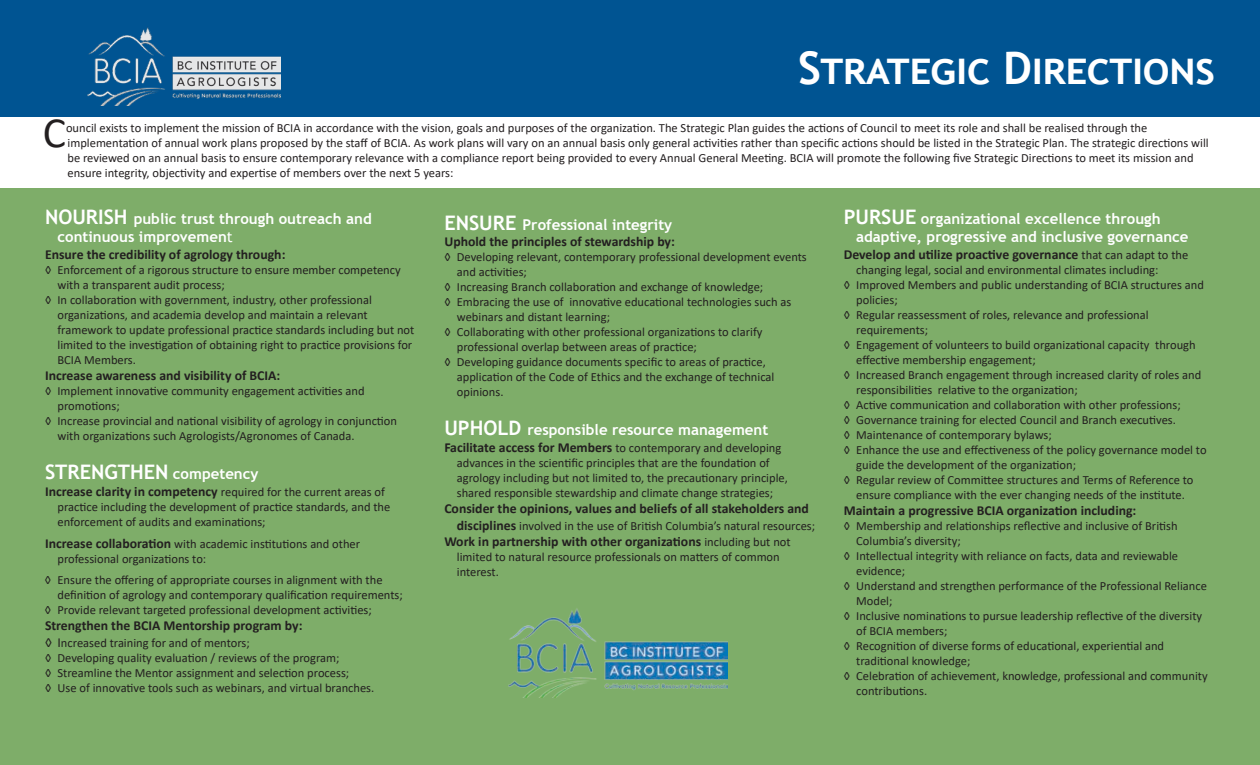
<style>
.page{position:relative;width:1260px;height:765px;background:#fff}
.page>*{position:absolute;margin:0;border:0;box-sizing:border-box;transform-origin:0 0}
.t1{font:700 45px "Trebuchet MS";color:#fff}
.t2{font:43.38px "Calibri";color:#231f20}
.t3{font:700 20px "Trebuchet MS";color:#fff}
.t4{font:700 15px/18px "Trebuchet MS";color:#fff}
.t5{font:700 13.75px "Calibri";color:#231f20}
.t6{font:12.5px/15px "Calibri";color:#231f20}
.s1{font-size:20px}
.s2{font-weight:400}
.s3{font-size:15px}
.s4{font-weight:700;font-size:13.75px}
.s5{font-size:13.75px}
.s6{font-weight:400;font-size:12.5px}
</style>
<div class="page">
<div style="left:0;top:188px;width:1260px;height:577px;background:#7ead69"></div>
<div style="left:0;top:0;width:1260px;height:116px;background:#005492"></div>
<img style="left:87px;top:27px;width:193px;height:78px">
<img style="left:509px;top:608px;width:219px;height:90px">
<h1 class="t1" style="left:798px;top:40px;width:418px">Strategic Directions</h1>
<h2 class="t2" style="left:43px;top:103px;width:25px">C</h2>
<p class="t6" style="left:66px;top:120px;width:1144px">ouncil exists to implement the mission of BCIA in accordance with the vision, goals and purposes of the organization. The Strategic Plan guides the actions of Council to meet its role and shall be realised through the implementation of annual work plans proposed by the staff of BCIA. As work plans will vary on an annual basis only general activities rather than specific actions should be listed in the Strategic Plan. The strategic directions will be reviewed on an annual basis to ensure contemporary relevance with a compliance report being provided to every Annual General Meeting. BCIA will promote the following five Strategic Directions to meet its mission and ensure integrity, objectivity and expertise of members over the next 5 years:</p>
<p class="t4" style="left:58px;top:210px;width:316px;text-indent:-13px"><span class="s1">NOURISH</span> public trust through outreach and continuous improvemen<span class="s2">t</span></p>
<p class="t5" style="left:45px;top:245px;width:242px">Ensure the credibility of agrology through:</p>
<p class="t6" style="left:45px;top:262px;width:357px">◊ Enforcement of a rigorous structure to ensure member competency</p>
<p class="t6" style="left:58px;top:277px;width:169px">with a transparent audit process;</p>
<p class="t6" style="left:45px;top:292px;width:328px">◊ In collaboration with government, industry, other professional</p>
<p class="t6" style="left:58px;top:307px;width:312px">organizations, and academia develop and maintain a relevant</p>
<p class="t6" style="left:58px;top:322px;width:358px">framework to update professional practice standards including but not</p>
<p class="t6" style="left:58px;top:337px;width:356px">limited to the investigation of obtaining right to practice provisions for</p>
<p class="t6" style="left:58px;top:352px;width:80px">BCIA Members.</p>
<p class="t5" style="left:45px;top:366px;width:237px">Increase awareness and visibility of BCIA:</p>
<p class="t6" style="left:45px;top:383px;width:321px">◊ Implement innovative community engagement activities and</p>
<p class="t6" style="left:58px;top:398px;width:64px">promotions;</p>
<p class="t6" style="left:45px;top:413px;width:354px">◊ Increase provincial and national visibility of agrology in conjunction</p>
<p class="t6" style="left:58px;top:428px;width:299px">with organizations such Agrologists/Agronomes of Canada.</p>
<h3 class="t3" style="left:45px;top:460px;width:215px">STRENGTHEN <span class="s3">competency</span></h3>
<p class="t6" style="left:57px;top:484px;width:334px;text-indent:-12px"><span class="s4">Increase clarity in competency</span> required for the current areas of practice including the development of practice standards, and the enforcement of audits and examinations;</p>
<p class="t6" style="left:57px;top:536px;width:304px;text-indent:-12px"><span class="s4">Increase collaboration</span> with academic institutions and other professional organizations to:</p>
<p class="t6" style="left:45px;top:572px;width:339px">◊ Ensure the offering of appropriate courses in alignment with the</p>
<p class="t6" style="left:57px;top:587px;width:347px">definition of agrology and contemporary qualification requirements;</p>
<p class="t6" style="left:45px;top:602px;width:328px">◊ Provide relevant targeted professional development activities;</p>
<p class="t5" style="left:45px;top:616px;width:259px">Strengthen the BCIA Mentorship program by:</p>
<p class="t6" style="left:45px;top:635px;width:331px"><span class="s5">◊ I</span>ncreased training for and of mentors;<br>◊ Developing quality evaluation / reviews of the program;<br>◊ Streamline the Mentor assignment and selection process;<br>◊ Use of innovative tools such as webinars, and virtual branches.</p>
<p class="t4" style="left:856px;top:210px;width:334px;text-indent:-13px"><span class="s1">PURSUE</span> organizational excellence through adaptive, progressive and inclusive governance</p>
<p class="t5" style="left:844px;top:245px;width:346px">Develop and utilize proactive governance <span class="s6">that can adapt to the</span></p>
<p class="t6" style="left:856px;top:262px;width:304px">changing legal, social and environmental climates including:</p>
<p class="t6" style="left:844px;top:277px;width:362px">◊ Improved Members and public understanding of BCIA structures and</p>
<p class="t6" style="left:856px;top:292px;width:43px">policies;</p>
<p class="t6" style="left:844px;top:307px;width:306px">◊ Regular reassessment of roles, relevance and professional</p>
<p class="t6" style="left:856px;top:322px;width:73px">requirements;</p>
<p class="t6" style="left:844px;top:337px;width:353px">◊ Engagement of volunteers to build organizational capacity through</p>
<p class="t6" style="left:856px;top:352px;width:181px">effective membership engagement;</p>
<p class="t6" style="left:844px;top:367px;width:359px">◊ Increased Branch engagement through increased clarity of roles and</p>
<p class="t6" style="left:856px;top:382px;width:223px">responsibilities relative to the organization;</p>
<p class="t6" style="left:844px;top:397px;width:339px">◊ Active communication and collaboration with other professions;</p>
<p class="t6" style="left:844px;top:412px;width:334px">◊ Governance training for elected Council and Branch executives.</p>
<p class="t6" style="left:844px;top:427px;width:210px">◊ Maintenance of contemporary bylaws;</p>
<p class="t6" style="left:844px;top:442px;width:364px">◊ Enhance the use and effectiveness of the policy governance model to</p>
<p class="t6" style="left:856px;top:457px;width:221px">guide the development of the organization;</p>
<p class="t6" style="left:844px;top:472px;width:351px">◊ Regular review of Committee structures and Terms of Reference to</p>
<p class="t6" style="left:856px;top:487px;width:330px">ensure compliance with the ever changing needs of the institute.</p>
<p class="t5" style="left:844px;top:501px;width:294px">Maintain a progressive BCIA organization including:</p>
<p class="t6" style="left:844px;top:518px;width:335px">◊ Membership and relationships reflective and inclusive of British</p>
<p class="t6" style="left:856px;top:533px;width:106px">Columbia’s diversity;</p>
<p class="t6" style="left:844px;top:548px;width:336px">◊ Intellectual integrity with reliance on facts, data and reviewable</p>
<p class="t6" style="left:856px;top:563px;width:50px">evidence;</p>
<p class="t6" style="left:844px;top:578px;width:365px">◊ Understand and strengthen performance of the Professional Reliance</p>
<p class="t6" style="left:856px;top:593px;width:38px">Model;</p>
<p class="t6" style="left:844px;top:608px;width:360px">◊ Inclusive nominations to pursue leadership reflective of the diversity</p>
<p class="t6" style="left:856px;top:623px;width:93px">of BCIA members;</p>
<p class="t6" style="left:844px;top:638px;width:322px">◊ Recognition of diverse forms of educational, experiential and</p>
<p class="t6" style="left:856px;top:653px;width:116px">traditional knowledge;</p>
<p class="t6" style="left:844px;top:668px;width:365px">◊ Celebration of achievement, knowledge, professional and community</p>
<p class="t6" style="left:856px;top:683px;width:72px">contributions.</p>
<p class="t4" style="left:444px;top:216px;width:229px"><span class="s1">ENSURE</span> Professional integrity</p>
<p class="t5" style="left:444px;top:232px;width:232px">Uphold the principles of stewardship by:</p>
<p class="t6" style="left:444px;top:249px;width:364px">◊ Developing relevant, contemporary professional development events</p>
<p class="t6" style="left:457px;top:264px;width:72px">and activities;</p>
<p class="t6" style="left:444px;top:279px;width:320px">◊ Increasing Branch collaboration and exchange of knowledge;</p>
<p class="t6" style="left:444px;top:294px;width:349px">◊ Embracing the use of innovative educational technologies such as</p>
<p class="t6" style="left:457px;top:309px;width:155px">webinars and distant learning;</p>
<p class="t6" style="left:444px;top:324px;width:320px">◊ Collaborating with other professional organizations to clarify</p>
<p class="t6" style="left:457px;top:339px;width:242px">professional overlap between areas of practice;</p>
<p class="t6" style="left:444px;top:354px;width:323px">◊ Developing guidance documents specific to areas of practice,</p>
<p class="t6" style="left:457px;top:369px;width:319px">application of the Code of Ethics and the exchange of technical</p>
<p class="t6" style="left:457px;top:384px;width:48px">opinions.</p>
<p class="t4" style="left:444px;top:421px;width:326px"><span class="s1">UPHOLD</span> responsible resource management</p>
<p class="t6" style="left:457px;top:440px;width:333px;text-indent:-12px"><span class="s4">Facilitate access for Members</span> to contemporary and developing advances in the scientific principles that are the foundation of agrology including but not limited to, the precautionary principle, shared responsible stewardship and climate change strategies;</p>
<p class="t5" style="left:444px;top:499px;width:366px">Consider the opinions, values and beliefs of all stakeholders and</p>
<p class="t6" style="left:457px;top:518px;width:360px"><span class="s4">disciplines</span> involved in the use of British Columbia’s natural resources;</p>
<p class="t5" style="left:444px;top:532px;width:348px">Work in partnership with other organizations <span class="s6">including but not</span></p>
<p class="t6" style="left:457px;top:549px;width:324px">limited to natural resource professionals on matters of common interest.</p>
</div>
